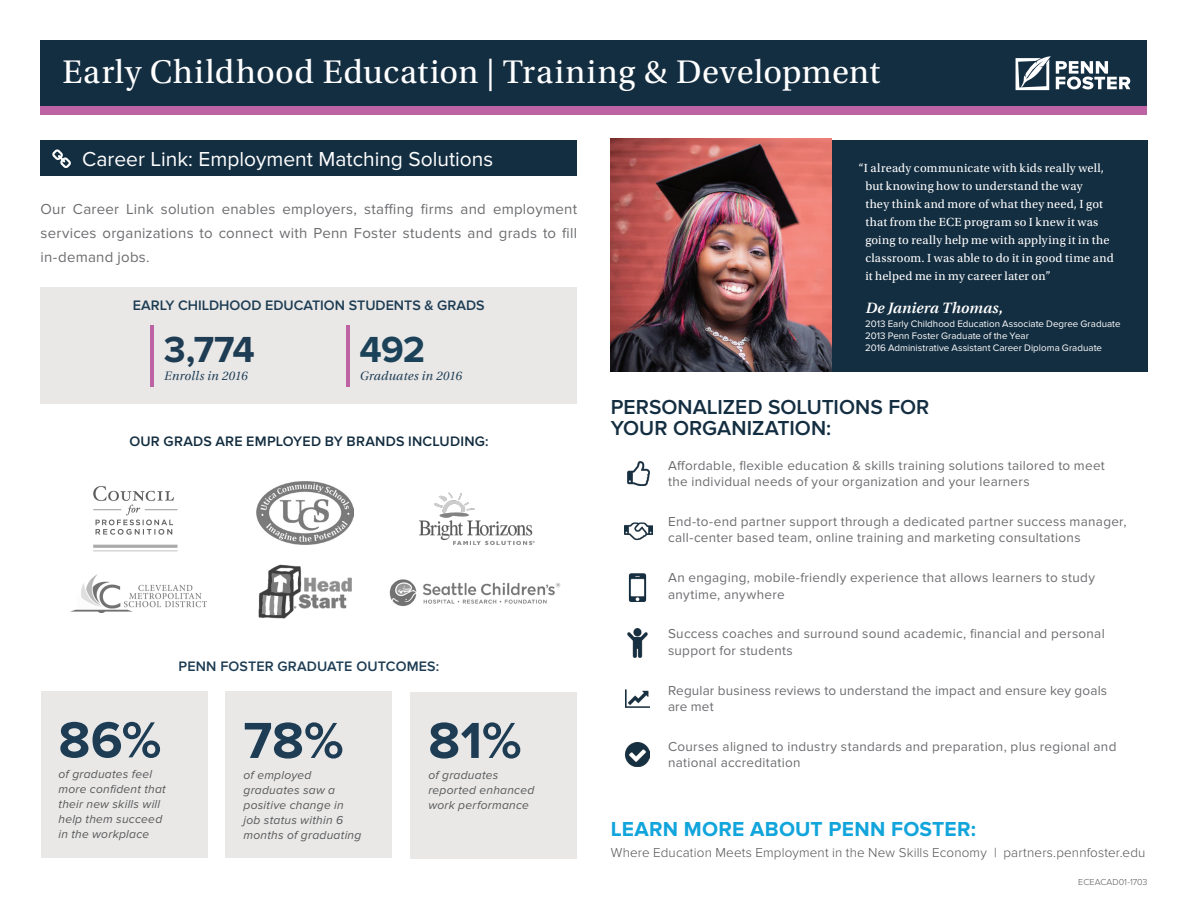
<style>
.page{position:relative;width:1188px;height:918px;background:#fff}
.page>*{position:absolute;margin:0;border:0;box-sizing:border-box;transform-origin:0 0}
.Body_Text{font:700 52.5px "Proxima Nova";color:#1e3d54}
.Title___Sidebar_1{font:700 37.65px "Proxima Nova";color:#1e3d54}
.Title___Sidebar_1-2{font:700 37.65px "Proxima Nova";color:#1c4259}
.Body_Text-2{font:34.5px "Utopia Std";letter-spacing:.015em;color:#fff}
.Body_Text-3{font:600 21px/21px "Proxima Nova";color:#142e41}
.t1{font:21px "Proxima Nova";color:#fff}
.Body_Text-4{font:700 21px "Proxima Nova";letter-spacing:.01em;color:#12a5dc}
.Body_Text-5{font:15px/24px "Proxima Nova";letter-spacing:.02em;color:#6c6d70;text-align:justify}
.Body_Text-6{font:italic 600 15px "Utopia";letter-spacing:.01em;color:#fff}
.t2{font:600 14.25px "Proxima Nova";color:#1e3d54}
.Body_Text-7{font:600 14.25px "Proxima Nova";letter-spacing:.015em;color:#142e41}
.Body_Text-8{font:13.5px/16.5px "Proxima Nova";letter-spacing:.02em;color:#6c6d70}
.Body_Text-9{font:300 13.35px "Proxima Nova";letter-spacing:.01em;color:#545454}
.Body_Text-10{font:12.3px/18px "Utopia Std";letter-spacing:.015em;color:#fff}
.Title___Sidebar_1-3{font:italic 12.3px "Utopia";letter-spacing:.015em;color:#1e3d54}
.Body_Text-11{font:italic 12px/15px "Proxima Nova";letter-spacing:.02em;color:#57585a}
.Body_Text-12{font:9.75px "Proxima Nova";letter-spacing:.005em;color:#fff}
.Title___Sidebar_1-4{font:300 9px "Proxima Nova";letter-spacing:.005em;color:#57585a}
.s1{font-style:italic}
</style>
<div class="page">
<div style="left:40px;top:106px;width:1108px;height:9px;background:#bd63a4"></div>
<div style="left:40px;top:40px;width:1108px;height:66px;background:#142e41"></div>
<svg style="left:1016px;top:56px;width:114px;height:34px"></svg>
<div style="left:619px;top:141px;width:529px;height:231px;background:#142e41"></div>
<div style="left:40px;top:141px;width:537px;height:35px;background:#142e41"></div>
<svg style="left:52px;top:149px;width:19px;height:19px"></svg>
<div style="left:40px;top:288px;width:537px;height:116px;background:#e9e8e7"></div>
<hr style="left:150px;top:325px;width:4px;height:62px;background:#bd63a4">
<hr style="left:346px;top:325px;width:3px;height:62px;background:#bd63a4">
<div style="left:41px;top:691px;width:166px;height:167px;background:#e9e8e7"></div>
<div style="left:226px;top:691px;width:166px;height:167px;background:#e9e8e7"></div>
<div style="left:410px;top:692px;width:167px;height:167px;background:#e9e8e7"></div>
<img style="left:625px;top:742px;width:24px;height:24px">
<img style="left:627px;top:629px;width:21px;height:28px">
<img style="left:624px;top:522px;width:28px;height:19px">
<img style="left:625px;top:689px;width:24px;height:19px">
<img style="left:628px;top:573px;width:19px;height:28px">
<img style="left:627px;top:461px;width:23px;height:24px">
<img style="left:611px;top:139px;width:220px;height:233px">
<img style="left:257px;top:481px;width:96px;height:64px">
<img style="left:93px;top:486px;width:85px;height:66px">
<img style="left:389px;top:579px;width:172px;height:27px">
<img style="left:419px;top:492px;width:116px;height:53px">
<img style="left:71px;top:575px;width:136px;height:38px">
<img style="left:258px;top:564px;width:94px;height:55px">
<p class="Body_Text-2" style="left:62px;top:53px;width:819px">Early Childhood Education | Training &amp; Development</p>
<p class="t1" style="left:82px;top:147px;width:412px">Career Link: Employment Matching Solutions</p>
<p class="Body_Text-5" style="left:40px;top:197px;width:538px">Our Career Link solution enables employers, staffing firms and employment services organizations to connect with Penn Foster students and grads to fill in-demand jobs.</p>
<p class="t2" style="left:133px;top:297px;width:353px">EARLY CHILDHOOD EDUCATION STUDENTS &amp; GRADS</p>
<p class="Title___Sidebar_1" style="left:164px;top:328px;width:92px">3,774</p>
<p class="Title___Sidebar_1-3" style="left:164px;top:369px;width:85px">Enrolls in 2016</p>
<p class="Title___Sidebar_1-2" style="left:360px;top:328px;width:67px">492</p>
<p class="Title___Sidebar_1-3" style="left:360px;top:369px;width:104px">Graduates in 2016</p>
<p class="Body_Text-7" style="left:129px;top:433px;width:361px">OUR GRADS ARE EMPLOYED BY BRANDS INCLUDING:</p>
<p class="t2" style="left:179px;top:658px;width:262px">PENN FOSTER GRADUATE OUTCOMES:</p>
<p class="Body_Text" style="left:58px;top:710px;width:104px">86%</p>
<p class="Body_Text-11" style="left:58px;top:767px;width:109px">of graduates feel more confident that their new skills will help them succeed in the workplace</p>
<p class="Body_Text" style="left:244px;top:710px;width:102px">78%</p>
<p class="Body_Text-11" style="left:244px;top:768px;width:119px">of employed graduates saw a positive change in job status within 6 months of graduating</p>
<p class="Body_Text" style="left:428px;top:710px;width:95px">81%</p>
<p class="Body_Text-11" style="left:428px;top:768px;width:108px">of graduates reported enhanced work performance</p>
<p class="Body_Text-10" style="left:865px;top:159px;width:250px;text-indent:-7px">“I already communicate with kids really well, but knowing how to understand the way<br>they think and more of what they need, I got that from the ECE program so I knew it was going to really help me with applying it in the classroom. I was able to do it in good time and it helped me in my career later on”</p>
<p class="Body_Text-6" style="left:865px;top:299px;width:139px">De Janiera Thomas,</p>
<p class="Body_Text-12" style="left:865px;top:319px;width:257px">2013 Early Childhood Education Associate Degree Graduate</p>
<p class="Body_Text-12" style="left:865px;top:330px;width:165px">2013 Penn Foster Graduate of the Year</p>
<p class="Body_Text-12" style="left:865px;top:342px;width:238px">2016 Administrative Assistant Career Diploma Graduate</p>
<p class="Body_Text-3" style="left:611px;top:397px;width:320px">PERSONALIZED SOLUTIONS FOR<br>YOUR ORGANIZATION:</p>
<p class="Body_Text-8" style="left:668px;top:457px;width:438px">Affordable, flexible education &amp; skills training solutions tailored to meet the individual needs of your organization and your learners</p>
<p class="Body_Text-8" style="left:668px;top:513px;width:460px">End-to-end partner support through a dedicated partner success manager, call-center based team, online training and marketing consultations</p>
<p class="Body_Text-8" style="left:668px;top:570px;width:428px">An engaging, mobile-friendly experience that allows learners to study anytime, anywhere</p>
<p class="Body_Text-8" style="left:668px;top:626px;width:438px">Success coaches and surround sound academic, financial and personal support for students</p>
<p class="Body_Text-8" style="left:668px;top:682px;width:441px">Regular business reviews to understand the impact and ensure key goals are met</p>
<p class="Body_Text-8" style="left:668px;top:738px;width:450px">Courses aligned to industry standards and preparation, plus regional and national accreditation</p>
<p class="Body_Text-4" style="left:611px;top:817px;width:367px">LEARN MORE ABOUT PENN FOSTER:</p>
<p class="Body_Text-9" style="left:611px;top:845px;width:536px">Where Education Meets Employment in the New Skills Economy <span class="s1">|</span> partners.pennfoster.edu</p>
<p class="Title___Sidebar_1-4" style="left:1078px;top:876px;width:71px">ECEACAD01-1703</p>
</div>
